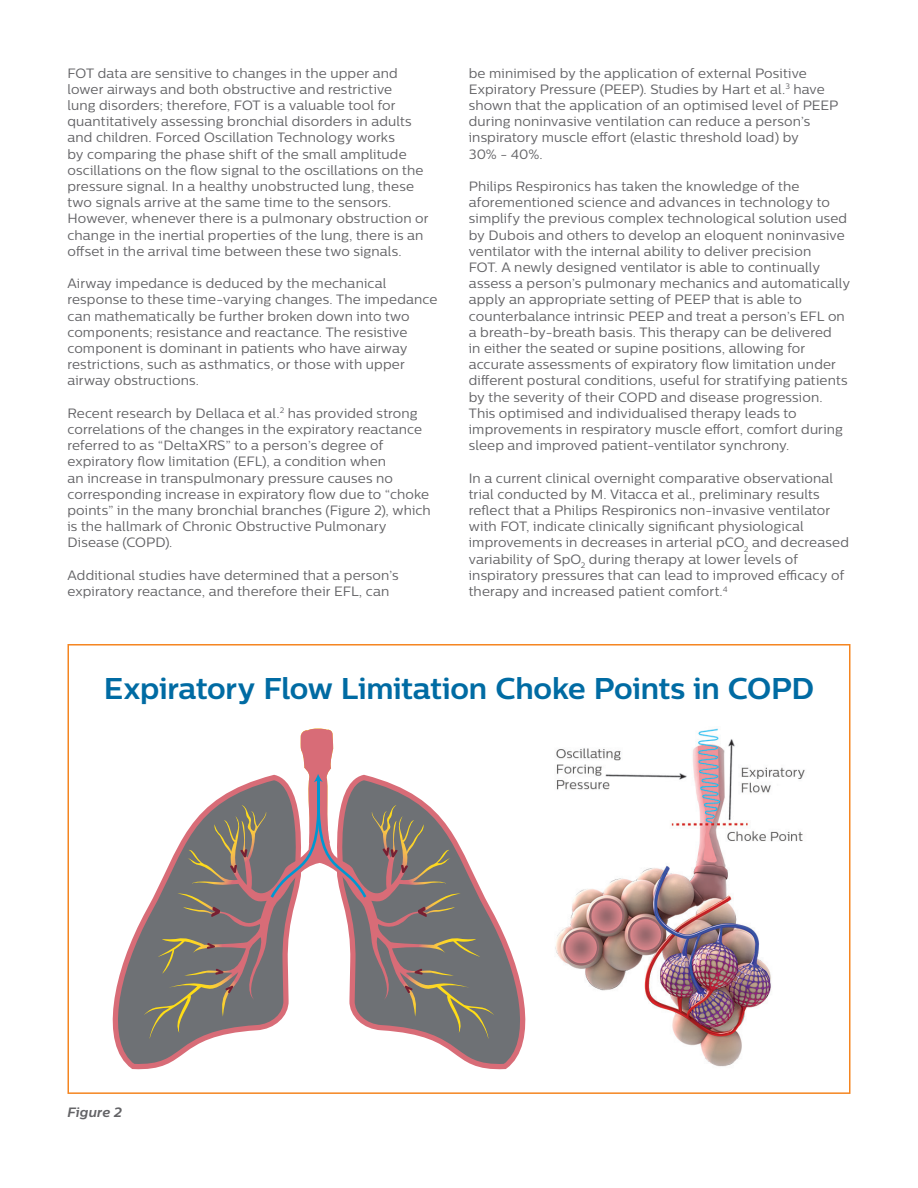
<style>
.page{position:relative;width:918px;height:1188px;background:#fff}
.page>*{position:absolute;margin:0;border:0;box-sizing:border-box;transform-origin:0 0}
._01_Body_Copy{font:700 30px "Centrale Sans";letter-spacing:-.01em;color:#006ba3}
.t1{font:700 25.35px "Centrale Sans";color:#006ba3}
._01_Body_Copy-2{font:13.5px/16.2px "Centrale Sans";letter-spacing:.01em;color:#636366}
._01_Body_Copy-3{font:italic 700 13.5px "Centrale Sans";letter-spacing:.01em;color:#636366}
</style>
<div class="page">
<img style="left:555px;top:728px;width:250px;height:339px">
<div style="left:68px;top:644px;width:782px;height:450px;border:2px solid #f58520"></div>
<svg style="left:112px;top:915px;width:97px;height:155px"></svg>
<svg style="left:342px;top:776px;width:184px;height:294px"></svg>
<svg style="left:144px;top:776px;width:152px;height:263px"></svg>
<svg style="left:240px;top:849px;width:7px;height:9px"></svg>
<svg style="left:230px;top:865px;width:7px;height:8px"></svg>
<svg style="left:211px;top:907px;width:9px;height:10px"></svg>
<svg style="left:207px;top:943px;width:8px;height:6px"></svg>
<svg style="left:215px;top:969px;width:9px;height:6px"></svg>
<svg style="left:225px;top:986px;width:8px;height:7px"></svg>
<svg style="left:382px;top:847px;width:16px;height:11px"></svg>
<svg style="left:401px;top:865px;width:7px;height:8px"></svg>
<svg style="left:418px;top:907px;width:9px;height:10px"></svg>
<svg style="left:415px;top:969px;width:8px;height:6px"></svg>
<svg style="left:405px;top:986px;width:8px;height:7px"></svg>
<svg style="left:453px;top:940px;width:27px;height:17px"></svg>
<svg style="left:158px;top:940px;width:27px;height:34px"></svg>
<svg style="left:268px;top:728px;width:101px;height:173px"></svg>
<p class="_01_Body_Copy-2" style="left:68px;top:65px;width:363px">FOT data are sensitive to changes in the upper and lower airways and both obstructive and restrictive<br>lung disorders; therefore, FOT is a valuable tool for quantitatively assessing bronchial disorders in adults and children. Forced Oscillation Technology works<br>by comparing the phase shift of the small amplitude oscillations on the flow signal to the oscillations on the pressure signal. In a healthy unobstructed lung, these two signals arrive at the same time to the sensors.<br>However, whenever there is a pulmonary obstruction or change in the inertial properties of the lung, there is an offset in the arrival time between these two signals.</p>
<p class="_01_Body_Copy-2" style="left:68px;top:275px;width:371px">Airway impedance is deduced by the mechanical response to these time-varying changes. The impedance can mathematically be further broken down into two components; resistance and reactance. The resistive component is dominant in patients who have airway restrictions, such as asthmatics, or those with upper airway obstructions.</p>
<p class="_01_Body_Copy-2" style="left:68px;top:405px;width:365px">Recent research by Dellaca et al.<sup>2</sup> has provided strong correlations of the changes in the expiratory reactance referred to as “DeltaXRS” to a person’s degree of expiratory flow limitation (EFL), a condition when<br>an increase in transpulmonary pressure causes no corresponding increase in expiratory flow due to “choke points” in the many bronchial branches (Figure 2), which is the hallmark of Chronic Obstructive Pulmonary Disease (COPD).</p>
<p class="_01_Body_Copy-2" style="left:68px;top:567px;width:333px">Additional studies have determined that a person’s expiratory reactance, and therefore their EFL, can</p>
<p class="_01_Body_Copy-2" style="left:469px;top:65px;width:371px">be minimised by the application of external Positive Expiratory Pressure (PEEP). Studies by Hart et al.<sup>3</sup> have shown that the application of an optimised level of PEEP during noninvasive ventilation can reduce a person’s inspiratory muscle effort (elastic threshold load) by<br>30% - 40%.</p>
<p class="_01_Body_Copy-2" style="left:469px;top:178px;width:383px">Philips Respironics has taken the knowledge of the aforementioned science and advances in technology to simplify the previous complex technological solution used by Dubois and others to develop an eloquent noninvasive ventilator with the internal ability to deliver precision<br>FOT. A newly designed ventilator is able to continually assess a person’s pulmonary mechanics and automatically apply an appropriate setting of PEEP that is able to counterbalance intrinsic PEEP and treat a person’s EFL on a breath-by-breath basis. This therapy can be delivered<br>in either the seated or supine positions, allowing for accurate assessments of expiratory flow limitation under different postural conditions, useful for stratifying patients by the severity of their COPD and disease progression.<br>This optimised and individualised therapy leads to improvements in respiratory muscle effort, comfort during sleep and improved patient-ventilator synchrony.</p>
<p class="_01_Body_Copy-2" style="left:469px;top:470px;width:382px">In a current clinical overnight comparative observational trial conducted by M. Vitacca et al., preliminary results reflect that a Philips Respironics non-invasive ventilator with FOT, indicate clinically significant physiological improvements in decreases in arterial pCO<sub>2</sub> and decreased variability of SpO<sub>2</sub> during therapy at lower levels of inspiratory pressures that can lead to improved efficacy of therapy and increased patient comfort.<sup>4</sup></p>
<p class="_01_Body_Copy" style="left:104px;top:671px;width:712px">Expiratory Flow Limitation Choke Points in COPD</p>
<p class="t1" style="left:181px;top:679px;width:273px">Choke Points in COPD</p>
<p class="_01_Body_Copy-3" style="left:68px;top:1105px;width:56px">Figure 2</p>
</div>
